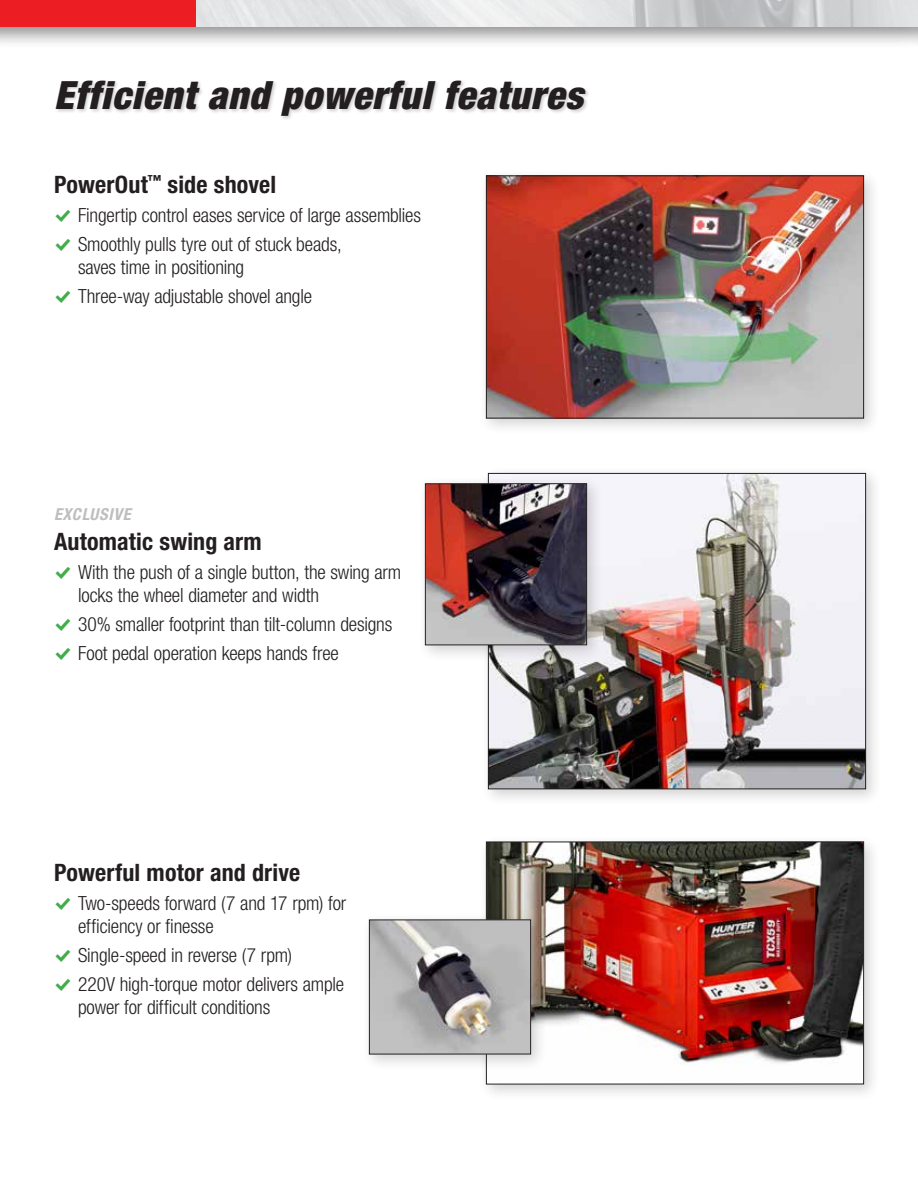
<style>
.page{position:relative;width:918px;height:1188px;background:#fff}
.page>*{position:absolute;margin:0;border:0;box-sizing:border-box;transform-origin:0 0}
.t1{font:italic 900 condensed 39px "Helvetica Neue LT Std";letter-spacing:.025em;color:#231f20}
.t2{font:700 condensed 24px "Helvetica Neue LT Std";letter-spacing:.005em;color:#231f20}
.t3{font:300 condensed 19.5px/29.2px "Helvetica Neue LT Std";letter-spacing:-.01em;color:#231f20}
.t4{font:italic 700 condensed 16.5px "Helvetica Neue LT Std";letter-spacing:.04em;color:#bcbec0}
.s1{font-family:"Modern Pictograms";font-weight:400;font-stretch:normal;font-size:21px;color:#41ad49}
</style>
<div class="page">
<div style="left:55px;top:79px;width:535px;height:41px;background:#231f20;opacity:.2"></div>
<div style="left:481px;top:466px;width:402px;height:340px;background:#231f20;opacity:.2"></div>
<img style="left:490px;top:475px;width:374px;height:312px">
<div style="left:418px;top:476px;width:186px;height:186px;background:#231f20;opacity:.2"></div>
<img style="left:427px;top:485px;width:158px;height:158px">
<div style="left:425px;top:483px;width:162px;height:162px;border:1px solid #231f20"></div>
<div style="left:479px;top:834px;width:402px;height:267px;background:#231f20;opacity:.2"></div>
<img style="left:488px;top:843px;width:374px;height:239px">
<div style="left:486px;top:841px;width:378px;height:243px;border:1px solid #231f20"></div>
<div style="left:362px;top:912px;width:186px;height:159px;background:#231f20;opacity:.2"></div>
<img style="left:371px;top:921px;width:158px;height:131px">
<div style="left:369px;top:919px;width:162px;height:135px;border:1px solid #231f20"></div>
<div style="left:479px;top:168px;width:402px;height:267px;background:#231f20;opacity:.2"></div>
<img style="left:488px;top:177px;width:374px;height:239px">
<div style="left:486px;top:175px;width:378px;height:243px;border:1px solid #231f20"></div>
<div style="left:0;top:0;width:918px;height:49px;background:#231f20;opacity:.5"></div>
<img style="left:196px;top:0;width:721px;height:27px">
<div style="left:0;top:0;width:196px;height:27px;background:#ed1d24"></div>
<svg style="left:917px;top:0;width:1px;height:27px"></svg>
<h1 class="t1" style="left:54px;top:71px;width:531px">Efficient and powerful features</h1>
<p class="t2" style="left:54px;top:170px;width:224px">PowerOut<sup>™</sup> side shovel</p>
<p class="t3" style="left:54px;top:200px;width:369px"><span class="s1">%</span> Fingertip control eases service of large assemblies <span class="s1">%</span> Smoothly pulls tyre out of stuck beads,</p>
<p class="t3" style="left:54px;top:252px;width:260px;text-indent:24px">saves time in positioning<br><span class="s1">%</span> Three-way adjustable shovel angle</p>
<p class="t4" style="left:54px;top:504px;width:78px">EXCLUSIVE</p>
<p class="t2" style="left:54px;top:527px;width:209px">Automatic swing arm</p>
<p class="t3" style="left:78px;top:561px;width:325px;line-height:22.5px;text-indent:-24px"><span class="s1">%</span> With the push of a single button, the swing arm locks the wheel diameter and width</p>
<p class="t3" style="left:54px;top:609px;width:340px"><span class="s1">%</span> 30% smaller footprint than tilt-column designs <span class="s1">%</span> Foot pedal operation keeps hands free</p>
<p class="t2" style="left:54px;top:858px;width:248px">Powerful motor and drive</p>
<p class="t3" style="left:78px;top:892px;width:270px;line-height:22.5px;text-indent:-24px"><span class="s1">%</span> Two-speeds forward (7 and 17 rpm) for efficiency or finesse</p>
<p class="t3" style="left:54px;top:940px;width:292px"><span class="s1">%</span> Single-speed in reverse (7 rpm)<br><span class="s1">%</span> 220V high-torque motor delivers ample</p>
<p class="t3" style="left:78px;top:992px;width:194px">power for difficult conditions</p>
</div>
